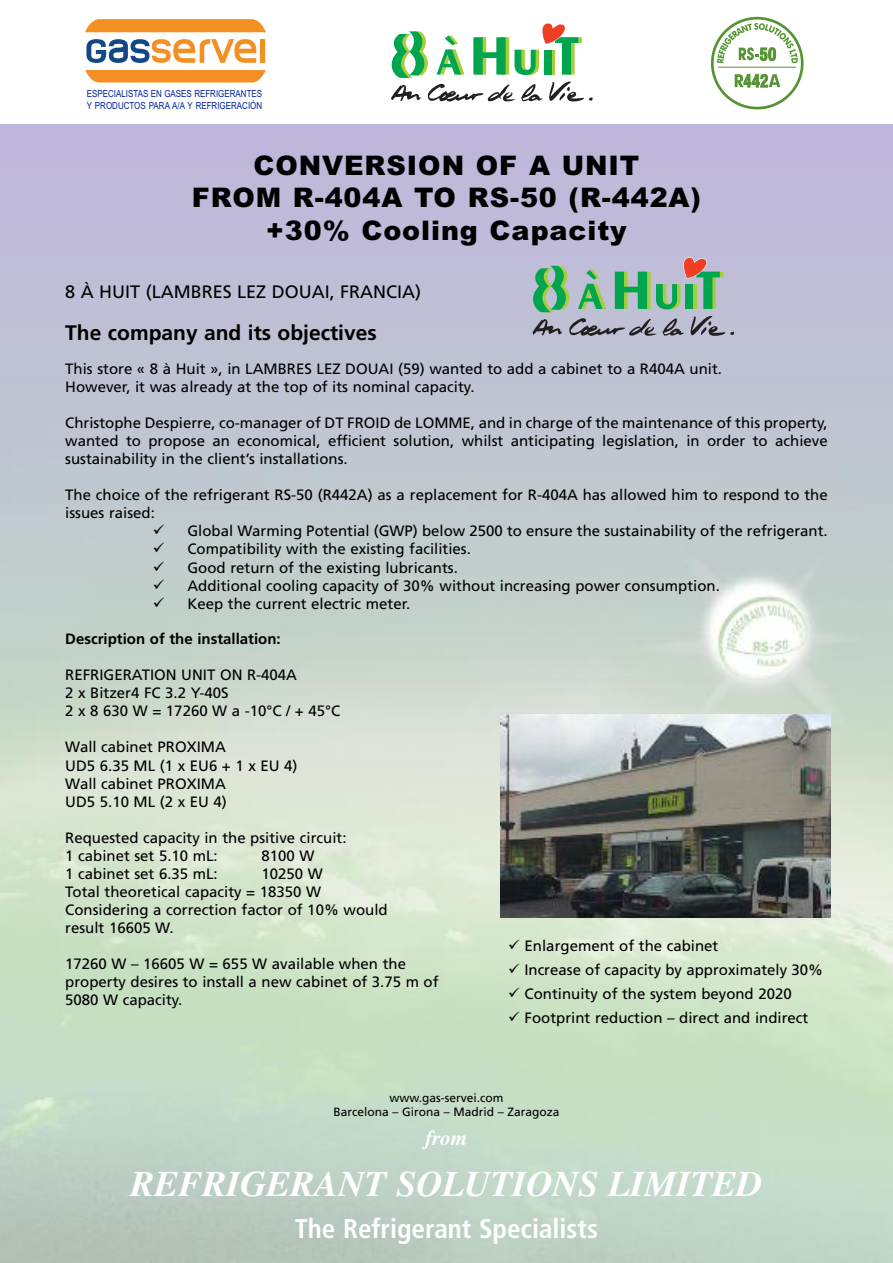
<style>
.page{position:relative;width:893px;height:1263px;background:#fff}
.page>*{position:absolute;margin:0;border:0;box-sizing:border-box;transform-origin:0 0}
.t1{font:italic 700 36px "Times";color:#fff}
.t2{font:900 27px/32.4px "Arial";letter-spacing:.035em;color:#000;text-align:center}
.t3{font:700 condensed 27px "Frutiger";color:#fff}
.t4{font:700 21px "Frutiger";color:#000}
.t5{font:italic 700 21px "Times";color:#fff}
.t6{font:18px "Frutiger";color:#000}
.t7{font:15px/18px "Frutiger";color:#000}
.t8{font:700 15px "Frutiger";color:#000}
.t9{font:12px/14.4px "Frutiger";color:#000;text-align:center}
.t10{font:9.75px/11.7px "Arial Narrow";color:#0022a3}
</style>
<div class="page">
<img style="left:0;top:125px;width:893px;height:1138px">
<div style="left:711px;top:17px;width:92px;height:92px;border:3px solid #549532;border-radius:50%"></div>
<hr style="left:718px;top:67px;width:78px;height:1px;background:#549532">
<svg style="left:717px;top:23px;width:81px;height:40px"></svg>
<svg style="left:735px;top:74px;width:45px;height:14px"></svg>
<div style="left:260px;top:39px;width:5px;height:24px;background:#f49023"></div>
<svg style="left:86px;top:39px;width:170px;height:24px"></svg>
<svg style="left:85px;top:19px;width:181px;height:13px;background:#f49630"></svg>
<svg style="left:85px;top:70px;width:181px;height:13px;background:#f49936"></svg>
<svg style="left:391px;top:23px;width:202px;height:79px"></svg>
<img style="left:501px;top:714px;width:329px;height:203px">
<svg style="left:533px;top:319px;width:29px;height:16px"></svg>
<svg style="left:569px;top:318px;width:115px;height:18px;background:#9494a2"></svg>
<svg style="left:690px;top:316px;width:44px;height:20px"></svg>
<svg style="left:578px;top:270px;width:28px;height:39px"></svg>
<svg style="left:533px;top:266px;width:39px;height:46px;background:#67b57f"></svg>
<svg style="left:615px;top:257px;width:108px;height:53px;background:#87b193"></svg>
<p class="t10" style="left:87px;top:88px;width:177px">ESPECIALISTAS EN GASES REFRIGERANTES<br>Y PRODUCTOS PARA A/A Y REFRIGERACIÓN</p>
<h2 class="t2" style="left:192px;top:149px;width:510px">CONVERSION OF A UNIT<br>FROM R-404A TO RS-50 (R-442A) +30% Cooling Capacity</h2>
<p class="t6" style="left:65px;top:285px;width:357px">8 À HUIT (LAMBRES LEZ DOUAI, FRANCIA)</p>
<h3 class="t4" style="left:65px;top:325px;width:313px">The company and its objectives</h3>
<p class="t7" style="left:65px;top:361px;width:658px">This store « 8 à Huit », in LAMBRES LEZ DOUAI (59) wanted to add a cabinet to a R404A unit.<br>However, it was already at the top of its nominal capacity.</p>
<p class="t7" style="left:65px;top:415px;width:764px;text-align:justify">Christophe Despierre, co-manager of DT FROID de LOMME, and in charge of the maintenance of this property, wanted to propose an economical, efficient solution, whilst anticipating legislation, in order to achieve sustainability in the client’s installations.</p>
<p class="t7" style="left:65px;top:487px;width:764px">The choice of the refrigerant RS-50 (R442A) as a replacement for R-404A has allowed him to respond to the issues raised:</p>
<p class="t7" style="left:153px;top:523px;width:676px">✓ Global Warming Potential (GWP) below 2500 to ensure the sustainability of the refrigerant.</p>
<p class="t7" style="left:153px;top:541px;width:319px">✓ Compatibility with the existing facilities.</p>
<p class="t7" style="left:153px;top:559px;width:306px">✓ Good return of the existing lubricants.</p>
<p class="t7" style="left:153px;top:578px;width:568px">✓ Additional cooling capacity of 30% without increasing power consumption.</p>
<p class="t7" style="left:153px;top:596px;width:259px">✓ Keep the current electric meter.</p>
<p class="t8" style="left:65px;top:633px;width:217px">Description of the installation:</p>
<p class="t7" style="left:65px;top:667px;width:277px">REFRIGERATION UNIT ON R-404A<br>2 x Bitzer4 FC 3.2 Y-40S<br>2 x 8 630 W = 17260 W a -10°C / + 45°C</p>
<p class="t7" style="left:65px;top:739px;width:234px">Wall cabinet PROXIMA<br>UD5 6.35 ML (1 x EU6 + 1 x EU 4)<br>Wall cabinet PROXIMA<br>UD5 5.10 ML (2 x EU 4)</p>
<p class="t7" style="left:65px;top:829px;width:283px">Requested capacity in the psitive circuit:<br>1 cabinet set 5.10 mL:</p>
<p class="t7" style="left:262px;top:847px;width:54px">8100 W</p>
<p class="t7" style="left:65px;top:865px;width:154px">1 cabinet set 6.35 mL:</p>
<p class="t7" style="left:65px;top:865px;width:324px;text-indent:196px">10250 W<br>Total theoretical capacity = 18350 W<br>Considering a correction factor of 10% would result 16605 W.</p>
<p class="t7" style="left:65px;top:955px;width:375px">17260 W – 16605 W = 655 W available when the property desires to install a new cabinet of 3.75 m of<br>5080 W capacity.</p>
<p class="t7" style="left:508px;top:938px;width:212px">✓ Enlargement of the cabinet</p>
<p class="t7" style="left:508px;top:962px;width:316px">✓ Increase of capacity by approximately 30%</p>
<p class="t7" style="left:508px;top:986px;width:285px">✓ Continuity of the system beyond 2020</p>
<p class="t7" style="left:508px;top:1010px;width:302px">✓ Footprint reduction – direct and indirect</p>
<p class="t9" style="left:333px;top:1091px;width:227px">www.gas-servei.com<br>Barcelona – Girona – Madrid – Zaragoza</p>
<h3 class="t5" style="left:425px;top:1130px;width:43px">from</h3>
<h1 class="t1" style="left:131px;top:1171px;width:633px">REFRIGERANT SOLUTIONS LIMITED</h1>
<h2 class="t3" style="left:295px;top:1218px;width:305px">The Refrigerant Specialists</h2>
</div>
